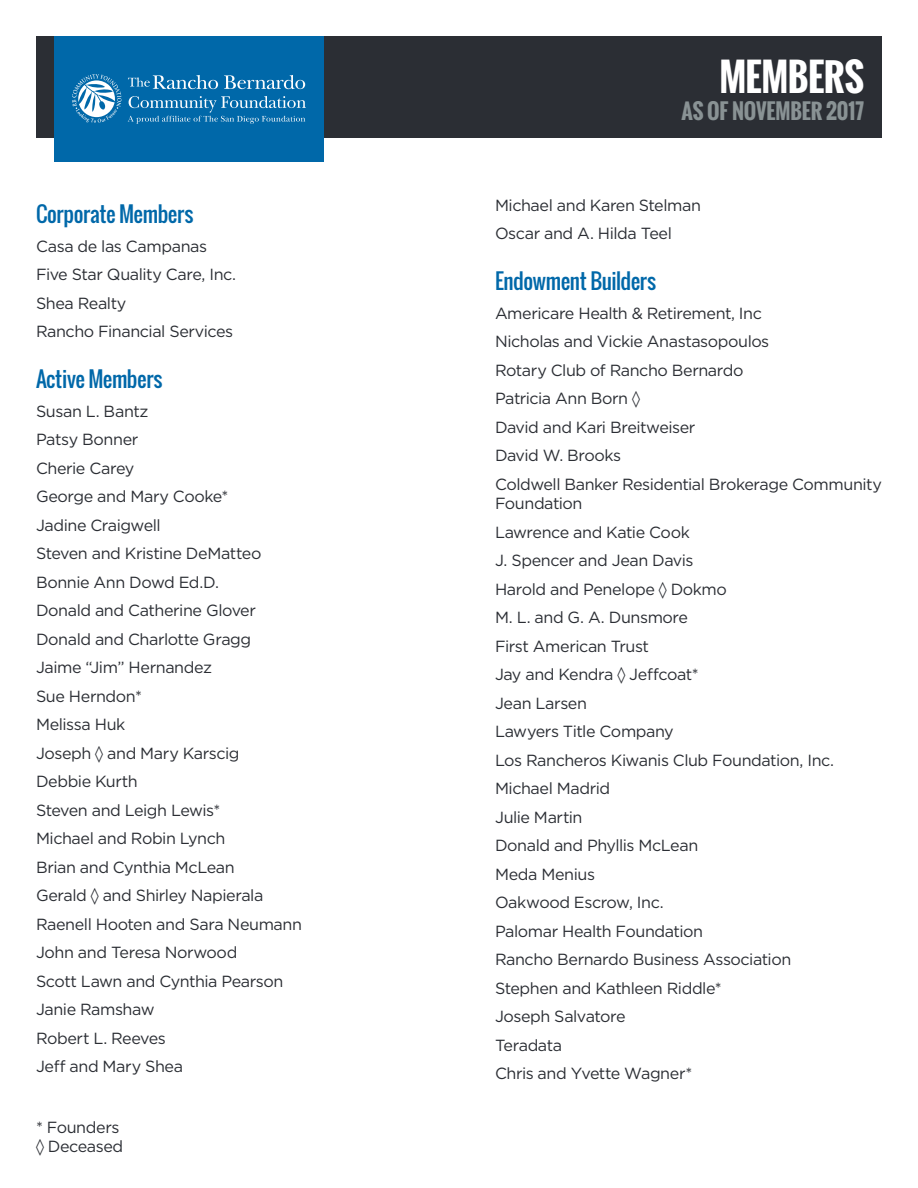
<style>
.page{position:relative;width:918px;height:1188px;background:#fff}
.page>*{position:absolute;margin:0;border:0;box-sizing:border-box;transform-origin:0 0}
.t1{font:700 37.5px "Oswald";letter-spacing:-.01em;color:#fff}
.One-Sheet_-_H2{font:21px "Oswald";letter-spacing:-.02em;color:#0068a9}
.t2{font:700 21px "Oswald";letter-spacing:-.005em;color:#899294}
.One-Sheet_-_C_-_Body{font:16.2px/19.5px "Gotham";letter-spacing:-.025em;color:#2b2e34}
</style>
<div class="page">
<div style="left:36px;top:36px;width:846px;height:102px;background:#2b2e34"></div>
<div style="left:54px;top:36px;width:270px;height:126px;background:#0068a9"></div>
<svg style="left:128px;top:75px;width:90px;height:14px"></svg>
<svg style="left:224px;top:75px;width:81px;height:14px"></svg>
<svg style="left:128px;top:96px;width:178px;height:28px"></svg>
<svg style="left:72px;top:74px;width:50px;height:49px"></svg>
<p class="One-Sheet_-_H2" style="left:36px;top:198px;width:159px">Corporate Members</p>
<p class="One-Sheet_-_C_-_Body" style="left:36px;top:236px;width:173px">Casa de las Campanas</p>
<p class="One-Sheet_-_C_-_Body" style="left:36px;top:264px;width:202px">Five Star Quality Care, Inc.</p>
<p class="One-Sheet_-_C_-_Body" style="left:36px;top:293px;width:92px">Shea Realty</p>
<p class="One-Sheet_-_C_-_Body" style="left:36px;top:321px;width:199px">Rancho Financial Services</p>
<p class="One-Sheet_-_H2" style="left:36px;top:363px;width:128px">Active Members</p>
<p class="One-Sheet_-_C_-_Body" style="left:36px;top:401px;width:114px">Susan L. Bantz</p>
<p class="One-Sheet_-_C_-_Body" style="left:36px;top:429px;width:104px">Patsy Bonner</p>
<p class="One-Sheet_-_C_-_Body" style="left:36px;top:458px;width:100px">Cherie Carey</p>
<p class="One-Sheet_-_C_-_Body" style="left:36px;top:486px;width:194px">George and Mary Cooke*</p>
<p class="One-Sheet_-_C_-_Body" style="left:36px;top:515px;width:126px">Jadine Craigwell</p>
<p class="One-Sheet_-_C_-_Body" style="left:36px;top:543px;width:227px">Steven and Kristine DeMatteo</p>
<p class="One-Sheet_-_C_-_Body" style="left:36px;top:572px;width:185px">Bonnie Ann Dowd Ed.D.</p>
<p class="One-Sheet_-_C_-_Body" style="left:36px;top:600px;width:222px">Donald and Catherine Glover</p>
<p class="One-Sheet_-_C_-_Body" style="left:36px;top:629px;width:217px">Donald and Charlotte Gragg</p>
<p class="One-Sheet_-_C_-_Body" style="left:36px;top:657px;width:178px">Jaime “Jim” Hernandez</p>
<p class="One-Sheet_-_C_-_Body" style="left:36px;top:686px;width:107px">Sue Herndon*</p>
<p class="One-Sheet_-_C_-_Body" style="left:36px;top:714px;width:91px">Melissa Huk</p>
<p class="One-Sheet_-_C_-_Body" style="left:36px;top:743px;width:205px">Joseph ◊ and Mary Karscig</p>
<p class="One-Sheet_-_C_-_Body" style="left:36px;top:771px;width:103px">Debbie Kurth</p>
<p class="One-Sheet_-_C_-_Body" style="left:36px;top:800px;width:186px">Steven and Leigh Lewis*</p>
<p class="One-Sheet_-_C_-_Body" style="left:36px;top:828px;width:191px">Michael and Robin Lynch</p>
<p class="One-Sheet_-_C_-_Body" style="left:36px;top:857px;width:200px">Brian and Cynthia McLean</p>
<p class="One-Sheet_-_C_-_Body" style="left:36px;top:885px;width:229px">Gerald ◊ and Shirley Napierala</p>
<p class="One-Sheet_-_C_-_Body" style="left:36px;top:914px;width:268px">Raenell Hooten and Sara Neumann</p>
<p class="One-Sheet_-_C_-_Body" style="left:36px;top:942px;width:203px">John and Teresa Norwood</p>
<p class="One-Sheet_-_C_-_Body" style="left:36px;top:971px;width:249px">Scott Lawn and Cynthia Pearson</p>
<p class="One-Sheet_-_C_-_Body" style="left:36px;top:999px;width:120px">Janie Ramshaw</p>
<p class="One-Sheet_-_C_-_Body" style="left:36px;top:1028px;width:132px">Robert L. Reeves</p>
<p class="One-Sheet_-_C_-_Body" style="left:36px;top:1056px;width:149px">Jeff and Mary Shea</p>
<p class="One-Sheet_-_C_-_Body" style="left:36px;top:1117px;width:89px">* Founders ◊ Deceased</p>
<h1 class="t1" style="left:720px;top:49px;width:146px">MEMBERS</h1>
<p class="t2" style="left:681px;top:95px;width:184px">AS OF NOVEMBER 2017</p>
<p class="One-Sheet_-_C_-_Body" style="left:495px;top:195px;width:208px">Michael and Karen Stelman</p>
<p class="One-Sheet_-_C_-_Body" style="left:495px;top:224px;width:178px">Oscar and A. Hilda Teel</p>
<p class="One-Sheet_-_H2" style="left:495px;top:266px;width:163px">Endowment Builders</p>
<p class="One-Sheet_-_C_-_Body" style="left:495px;top:303px;width:269px">Americare Health &amp; Retirement, Inc</p>
<p class="One-Sheet_-_C_-_Body" style="left:495px;top:332px;width:276px">Nicholas and Vickie Anastasopoulos</p>
<p class="One-Sheet_-_C_-_Body" style="left:495px;top:360px;width:250px">Rotary Club of Rancho Bernardo</p>
<p class="One-Sheet_-_C_-_Body" style="left:495px;top:389px;width:147px">Patricia Ann Born ◊</p>
<p class="One-Sheet_-_C_-_Body" style="left:495px;top:417px;width:202px">David and Kari Breitweiser</p>
<p class="One-Sheet_-_C_-_Body" style="left:495px;top:446px;width:128px">David W. Brooks</p>
<p class="One-Sheet_-_C_-_Body" style="left:495px;top:474px;width:388px">Coldwell Banker Residential Brokerage Community<br>Foundation</p>
<p class="One-Sheet_-_C_-_Body" style="left:495px;top:522px;width:196px">Lawrence and Katie Cook</p>
<p class="One-Sheet_-_C_-_Body" style="left:495px;top:551px;width:200px">J. Spencer and Jean Davis</p>
<p class="One-Sheet_-_C_-_Body" style="left:495px;top:579px;width:234px">Harold and Penelope ◊ Dokmo</p>
<p class="One-Sheet_-_C_-_Body" style="left:495px;top:608px;width:195px">M. L. and G. A. Dunsmore</p>
<p class="One-Sheet_-_C_-_Body" style="left:495px;top:636px;width:156px">First American Trust</p>
<p class="One-Sheet_-_C_-_Body" style="left:495px;top:665px;width:205px">Jay and Kendra ◊ Jeffcoat*</p>
<p class="One-Sheet_-_C_-_Body" style="left:495px;top:693px;width:93px">Jean Larsen</p>
<p class="One-Sheet_-_C_-_Body" style="left:495px;top:722px;width:180px">Lawyers Title Company</p>
<p class="One-Sheet_-_C_-_Body" style="left:495px;top:750px;width:341px">Los Rancheros Kiwanis Club Foundation, Inc.</p>
<p class="One-Sheet_-_C_-_Body" style="left:495px;top:779px;width:117px">Michael Madrid</p>
<p class="One-Sheet_-_C_-_Body" style="left:495px;top:807px;width:89px">Julie Martin</p>
<p class="One-Sheet_-_C_-_Body" style="left:495px;top:836px;width:205px">Donald and Phyllis McLean</p>
<p class="One-Sheet_-_C_-_Body" style="left:495px;top:864px;width:102px">Meda Menius</p>
<p class="One-Sheet_-_C_-_Body" style="left:495px;top:893px;width:170px">Oakwood Escrow, Inc.</p>
<p class="One-Sheet_-_C_-_Body" style="left:495px;top:921px;width:210px">Palomar Health Foundation</p>
<p class="One-Sheet_-_C_-_Body" style="left:495px;top:950px;width:298px">Rancho Bernardo Business Association</p>
<p class="One-Sheet_-_C_-_Body" style="left:495px;top:978px;width:228px">Stephen and Kathleen Riddle*</p>
<p class="One-Sheet_-_C_-_Body" style="left:495px;top:1007px;width:132px">Joseph Salvatore</p>
<p class="One-Sheet_-_C_-_Body" style="left:495px;top:1035px;width:69px">Teradata</p>
<p class="One-Sheet_-_C_-_Body" style="left:495px;top:1064px;width:199px">Chris and Yvette Wagner*</p>
</div>
